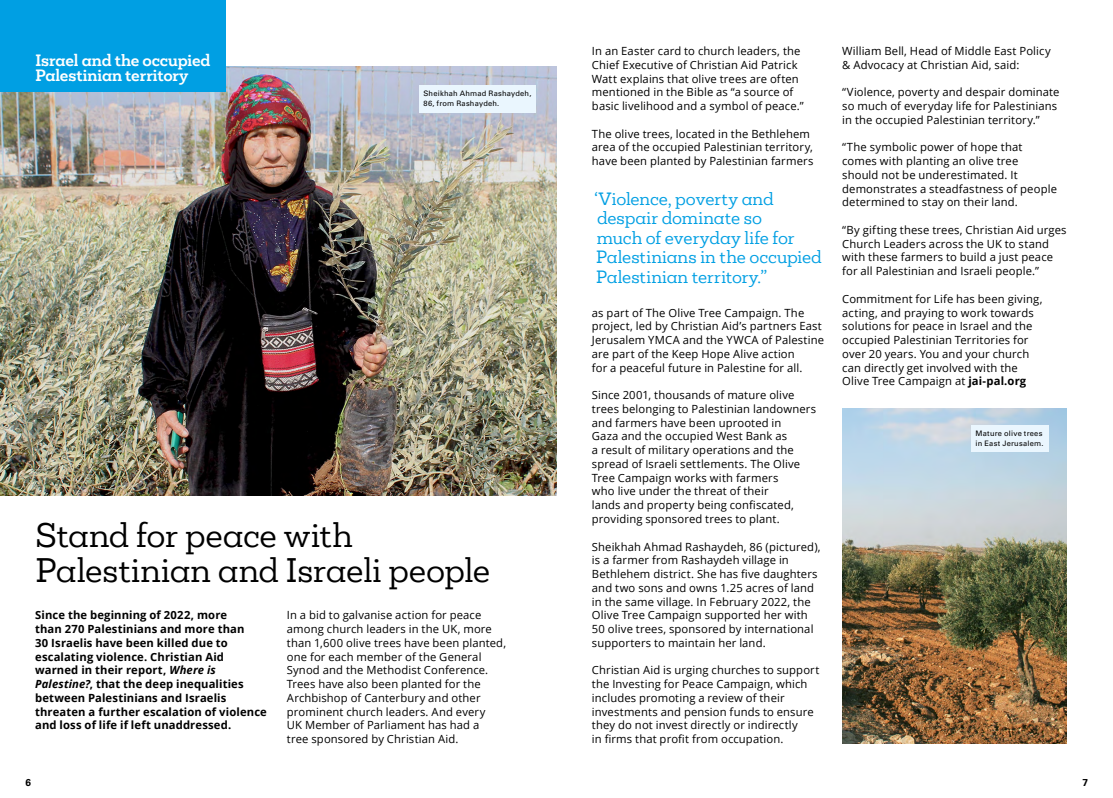
<style>
.page{position:relative;width:1113px;height:798px;background:#fff}
.page>*{position:absolute;margin:0;border:0;box-sizing:border-box;transform-origin:0 0}
.Headline{font:31.12px/34.6px "Mokoko";letter-spacing:-.005em;color:#000}
.Headline-2{font:16.25px/19.5px "Mokoko";color:#009fe3}
._09_country_header-1{font:700 15px/15.6px "Mokoko";letter-spacing:-.01em;color:#fff}
._06_body_regular_9-1{font:11.25px/13.8px "Open Sans";letter-spacing:.01em;color:#000}
._06_body_regular_9-1-2{font:700 11.25px/13.8px "Open Sans";letter-spacing:.01em;color:#000}
.t1{font:700 10px "Univers CA";color:#000}
._12_Photo_caption_6{font:7.5px/10px "Univers CA";letter-spacing:.025em;color:#000}
.s1{font-style:italic}
.s2{font-weight:700}
</style>
<div class="page">
<img style="left:0;top:66px;width:556px;height:429px">
<div style="left:419px;top:85px;width:117px;height:27px;background:#eaf6fe"></div>
<img style="left:842px;top:408px;width:224px;height:335px">
<div style="left:971px;top:425px;width:77px;height:26px;background:#eaf6fe"></div>
<div style="left:0;top:0;width:226px;height:92px;background:#009fe3"></div>
<p class="_09_country_header-1" style="left:35px;top:52px;width:177px">Israel and the occupied<br>Palestinian territory</p>
<p class="_12_Photo_caption_6" style="left:423px;top:89px;width:109px">Sheikhah Ahmad Rashaydeh,<br>86, from Rashaydeh.</p>
<p class="Headline" style="left:35px;top:517px;width:456px">Stand for peace with<br>Palestinian and Israeli people</p>
<p class="_06_body_regular_9-1-2" style="left:35px;top:608px;width:233px">Since the beginning of 2022, more<br>than 270 Palestinians and more than<br>30 Israelis have been killed due to escalating violence. Christian Aid warned in their report, <span class="s1">Where is Palestine?</span>, that the deep inequalities between Palestinians and Israelis threaten a further escalation of violence and loss of life if left unaddressed.</p>
<p class="_06_body_regular_9-1" style="left:287px;top:608px;width:221px">In a bid to galvanise action for peace among church leaders in the UK, more than 1,600 olive trees have been planted, one for each member of the General Synod and the Methodist Conference.<br>Trees have also been planted for the Archbishop of Canterbury and other prominent church leaders. And every<br>UK Member of Parliament has had a<br>tree sponsored by Christian Aid.</p>
<p class="_06_body_regular_9-1" style="left:592px;top:44px;width:213px">In an Easter card to church leaders, the Chief Executive of Christian Aid Patrick Watt explains that olive trees are often mentioned in the Bible as “a source of basic livelihood and a symbol of peace.”</p>
<p class="_06_body_regular_9-1" style="left:592px;top:126px;width:223px">The olive trees, located in the Bethlehem area of the occupied Palestinian territory, have been planted by Palestinian farmers</p>
<p class="Headline-2" style="left:594px;top:189px;width:229px">‘Violence, poverty and despair dominate so<br>much of everyday life for<br>Palestinians in the occupied<br>Palestinian territory.”</p>
<p class="_06_body_regular_9-1" style="left:592px;top:305px;width:234px">as part of The Olive Tree Campaign. The project, led by Christian Aid’s partners East Jerusalem YMCA and the YWCA of Palestine are part of the Keep Hope Alive action<br>for a peaceful future in Palestine for all.</p>
<p class="_06_body_regular_9-1" style="left:592px;top:388px;width:226px">Since 2001, thousands of mature olive trees belonging to Palestinian landowners and farmers have been uprooted in<br>Gaza and the occupied West Bank as<br>a result of military operations and the spread of Israeli settlements. The Olive Tree Campaign works with farmers<br>who live under the threat of their<br>lands and property being confiscated, providing sponsored trees to plant.</p>
<p class="_06_body_regular_9-1" style="left:592px;top:539px;width:230px">Sheikhah Ahmad Rashaydeh, 86 (pictured), is a farmer from Rashaydeh village in Bethlehem district. She has five daughters and two sons and owns 1.25 acres of land in the same village. In February 2022, the Olive Tree Campaign supported her with 50 olive trees, sponsored by international supporters to maintain her land.</p>
<p class="_06_body_regular_9-1" style="left:592px;top:663px;width:229px">Christian Aid is urging churches to support the Investing for Peace Campaign, which includes promoting a review of their investments and pension funds to ensure they do not invest directly or indirectly<br>in firms that profit from occupation.</p>
<p class="_06_body_regular_9-1" style="left:842px;top:44px;width:210px">William Bell, Head of Middle East Policy &amp; Advocacy at Christian Aid, said:</p>
<p class="_06_body_regular_9-1" style="left:842px;top:85px;width:219px">“Violence, poverty and despair dominate so much of everyday life for Palestinians in the occupied Palestinian territory.”</p>
<p class="_06_body_regular_9-1" style="left:842px;top:140px;width:216px">“The symbolic power of hope that comes with planting an olive tree should not be underestimated. It demonstrates a steadfastness of people determined to stay on their land.</p>
<p class="_06_body_regular_9-1" style="left:842px;top:223px;width:226px">“By gifting these trees, Christian Aid urges Church Leaders across the UK to stand with these farmers to build a just peace for all Palestinian and Israeli people.”</p>
<p class="_06_body_regular_9-1" style="left:842px;top:291px;width:202px">Commitment for Life has been giving, acting, and praying to work towards solutions for peace in Israel and the occupied Palestinian Territories for over 20 years. You and your church can directly get involved with the Olive Tree Campaign at <span class="s2">jai-pal.org</span></p>
<p class="_12_Photo_caption_6" style="left:975px;top:428px;width:69px">Mature olive trees in East Jerusalem.</p>
<p class="t1" style="left:25px;top:776px;width:7px">6</p>
<p class="t1" style="left:1082px;top:776px;width:7px">7</p>
</div>
